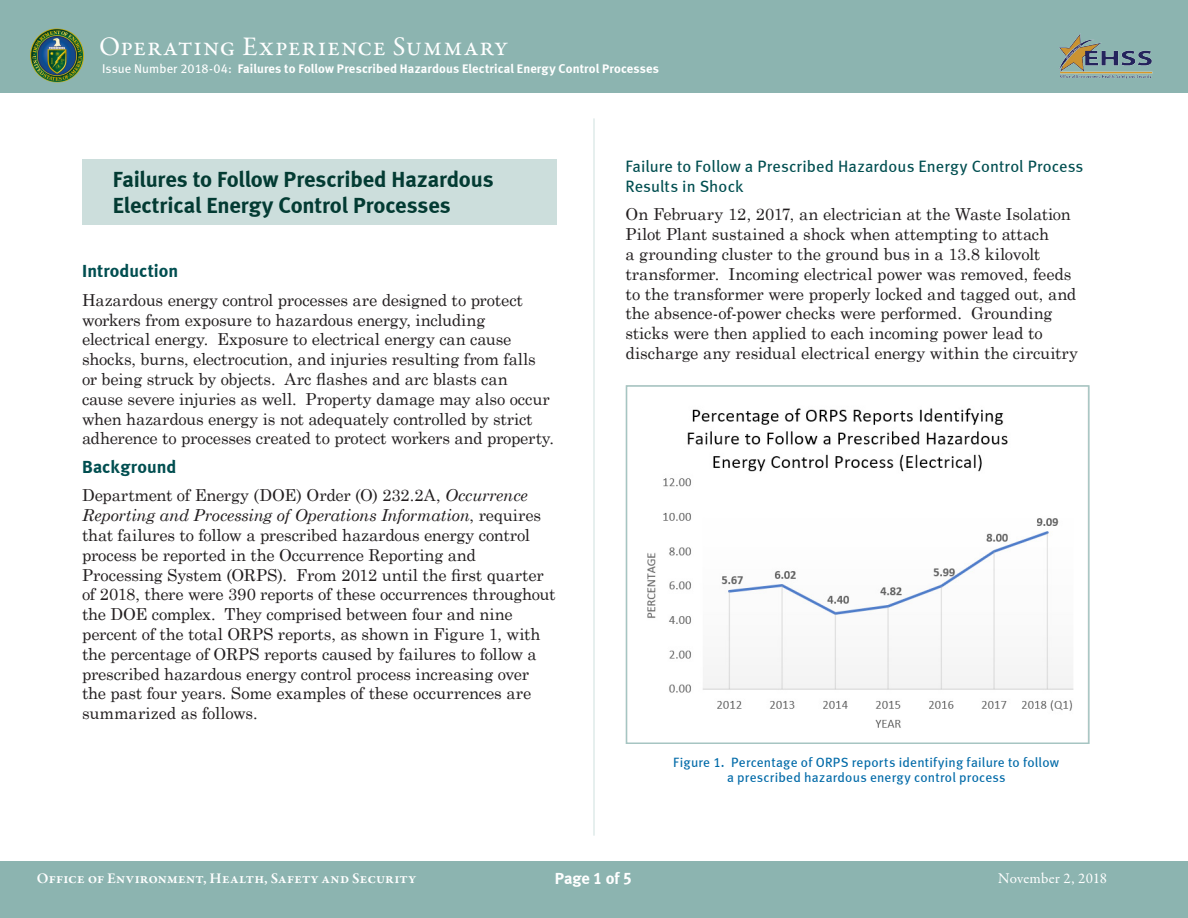
<style>
.page{position:relative;width:1188px;height:918px;background:#fff}
.page>*{position:absolute;margin:0;border:0;box-sizing:border-box;transform-origin:0 0}
.t1{font:27px "Garamond Premr Pro";letter-spacing:.02em;color:#fff}
.Event_heading_-_jn{font:22.5px/25.5px "Meta Bold LF";letter-spacing:-.005em;color:#033b33}
.Heading{font:18px "Meta Bold LF";letter-spacing:.005em;color:#004e50}
.Regular_Text_Left_Ju{font:18px "Meta Bold LF";letter-spacing:.005em;color:#004e50}
.Regular_Text_Left_Ju-2{font:16.5px/19.8px "Century Schoolbook";letter-spacing:-.01em;color:#231f20}
.Subheading{font:16.5px/19.8px "Meta Book LF";letter-spacing:.005em;color:#004e50}
.t2{font:16.5px "Meta Bold LF";letter-spacing:-.01em;color:#fff}
.t3{font:600 15px "Garamond Premr Pro";letter-spacing:.015em;color:#fff}
.t4{font:15px "Garamond Premr Pro";letter-spacing:.01em;color:#fff}
.Heading-2{font:13.5px/15px "Meta Book LF";letter-spacing:.015em;color:#006aa8;text-align:center}
.Header_subheadline{font:12.75px "Meta Bold LF";letter-spacing:.01em;color:#fff}
.s1{font-family:"Meta Book LF"}
.s2{font-style:italic}
</style>
<div class="page">
<div style="left:0;top:0;width:1188px;height:92px;background:#8cb4b0"></div>
<div style="left:0;top:861px;width:1188px;height:57px;background:#8cb4b0"></div>
<img style="left:30px;top:28px;width:54px;height:54px">
<img style="left:1059px;top:34px;width:93px;height:45px">
<div style="left:82px;top:159px;width:475px;height:66px;background:#ccdedc"></div>
<hr style="left:593px;top:119px;width:2px;height:716px;background:#dfeae9">
<img style="left:647px;top:408px;width:427px;height:320px">
<div style="left:626px;top:385px;width:464px;height:359px;border:2px solid #a6c5c2"></div>
<h1 class="t1" style="left:99px;top:31px;width:411px">Operating Experience Summary</h1>
<p class="Header_subheadline" style="left:102px;top:61px;width:559px"><span class="s1">Issue Number 2018-04:</span> Failures to Follow Prescribed Hazardous Electrical Energy Control Processes</p>
<p class="Event_heading_-_jn" style="left:113px;top:166px;width:382px">Failures to Follow Prescribed Hazardous<br>Electrical Energy Control Processes</p>
<p class="Heading" style="left:82px;top:260px;width:98px">Introduction</p>
<p class="Regular_Text_Left_Ju-2" style="left:82px;top:289px;width:473px">Hazardous energy control processes are designed to protect workers from exposure to hazardous energy, including electrical energy. Exposure to electrical energy can cause shocks, burns, electrocution, and injuries resulting from falls or being struck by objects. Arc flashes and arc blasts can<br>cause severe injuries as well. Property damage may also occur when hazardous energy is not adequately controlled by strict adherence to processes created to protect workers and property.</p>
<p class="Regular_Text_Left_Ju" style="left:82px;top:456px;width:96px">Background</p>
<p class="Regular_Text_Left_Ju-2" style="left:82px;top:484px;width:475px">Department of Energy (DOE) Order (O) 232.2A, <span class="s2">Occurrence Reporting and Processing of Operations Information</span>, requires that failures to follow a prescribed hazardous energy control process be reported in the Occurrence Reporting and Processing System (ORPS). From 2012 until the first quarter of 2018, there were 390 reports of these occurrences throughout the DOE complex. They comprised between four and nine percent of the total ORPS reports, as shown in Figure 1, with the percentage of ORPS reports caused by failures to follow a prescribed hazardous energy control process increasing over the past four years. Some examples of these occurrences are summarized as follows.</p>
<p class="Subheading" style="left:626px;top:156px;width:459px">Failure to Follow a Prescribed Hazardous Energy Control Process<br>Results in Shock</p>
<p class="Regular_Text_Left_Ju-2" style="left:626px;top:203px;width:454px">On February 12, 2017, an electrician at the Waste Isolation Pilot Plant sustained a shock when attempting to attach<br>a grounding cluster to the ground bus in a 13.8 kilovolt transformer. Incoming electrical power was removed, feeds to the transformer were properly locked and tagged out, and the absence-of-power checks were performed. Grounding sticks were then applied to each incoming power lead to discharge any residual electrical energy within the circuitry</p>
<p class="Heading-2" style="left:673px;top:754px;width:387px">Figure 1. Percentage of ORPS reports identifying failure to follow a prescribed hazardous energy control process</p>
<p class="t2" style="left:555px;top:868px;width:79px">Page 1 of 5</p>
<p class="t3" style="left:37px;top:869px;width:381px">Office of Environment, Health, Safety and Security</p>
<p class="t4" style="left:998px;top:869px;width:110px">November 2, 2018</p>
</div>
